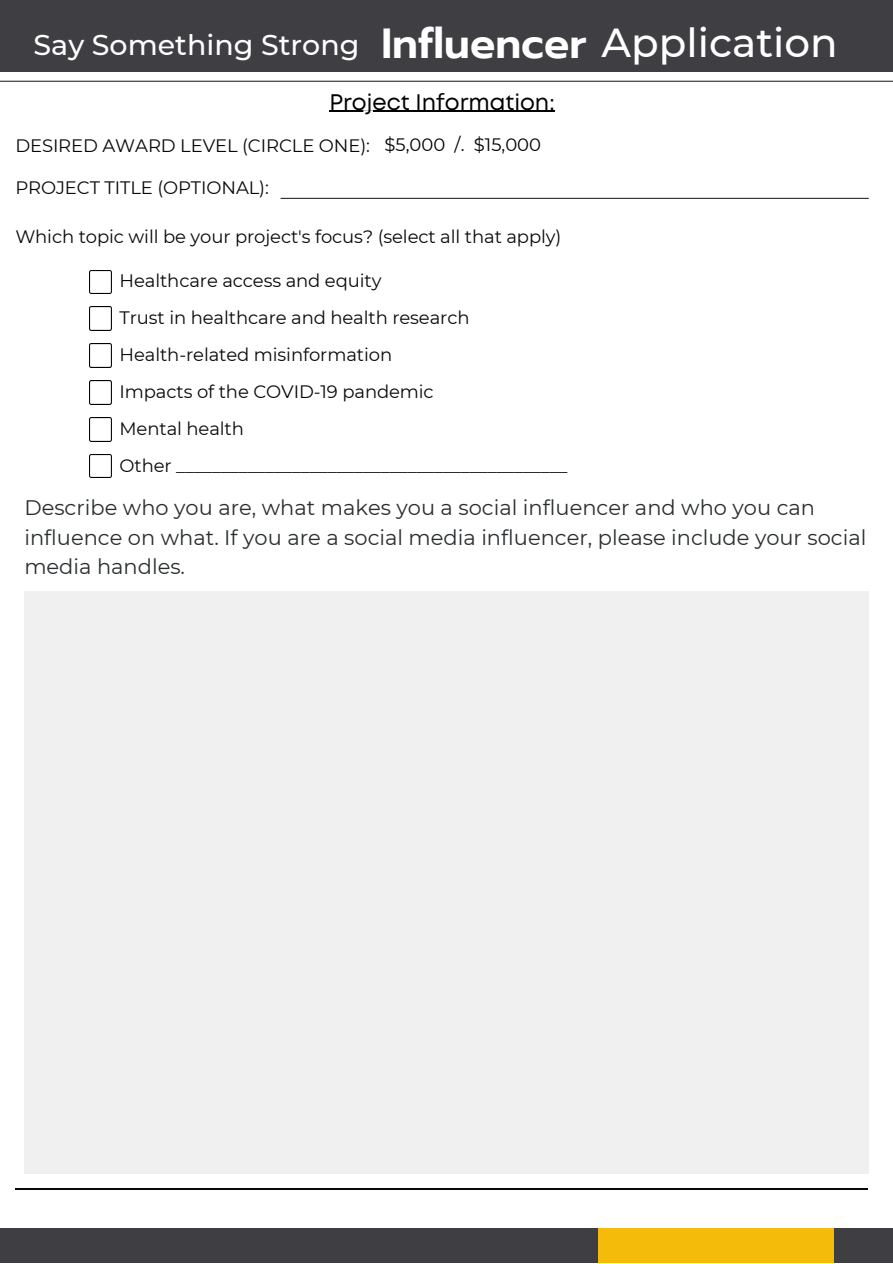
<style>
.page{position:relative;width:893px;height:1264px;background:#fff}
.page>*{position:absolute;margin:0;border:0;box-sizing:border-box;transform-origin:0 0}
.t1{font:500 28.5px "Montserrat";color:#fff}
.t2{font:22.5px "Mont";color:#000}
.t3{font:21px/29.2px "Montserrat";color:#2a2e30}
.t4{font:18px/36.8px "Montserrat";letter-spacing:-.005em;color:#0b0907}
.s1{font-family:"Prompt";font-weight:600;font-size:42px}
.s2{font-size:40.5px}
.s3{color:#000}
</style>
<div class="page">
<div style="left:0;top:1228px;width:892px;height:34px;background:#3f3e43"></div>
<div style="left:598px;top:1228px;width:235px;height:34px;background:#f5bb0b"></div>
<div style="left:0;top:0;width:892px;height:71px;background:#3f3e43"></div>
<hr style="left:0;top:81px;width:892px;height:1px;background:#2a2e30">
<hr style="left:15px;top:1187px;width:853px;height:2px;background:#0b0907">
<hr style="left:280px;top:198px;width:588px;height:1px;background:#2a2e30">
<img style="left:89px;top:270px;width:23px;height:24px">
<img style="left:89px;top:307px;width:23px;height:23px">
<img style="left:89px;top:344px;width:23px;height:23px">
<img style="left:89px;top:380px;width:23px;height:24px">
<img style="left:89px;top:417px;width:23px;height:24px">
<img style="left:89px;top:454px;width:23px;height:24px">
<div style="left:24px;top:591px;width:844px;height:582px;background:#f1f0f0"></div>
<hr style="left:329px;top:111px;width:225px;height:1px;background:#000">
<h1 class="t1" style="left:34px;top:27px;width:805px">Say Something Strong <span class="s1">Influencer</span> <span class="s2">Application</span></h1>
<p class="t2" style="left:329px;top:93px;width:227px">Project Information:</p>
<p class="t4" style="left:15px;top:127px;width:527px">DESIRED AWARD LEVEL (CIRCLE ONE): <span class="s3">$5,000 /. $15,000</span></p>
<p class="t4" style="left:15px;top:169px;width:255px">PROJECT TITLE (OPTIONAL):</p>
<p class="t4" style="left:15px;top:219px;width:547px">Which topic will be your project's focus? (select all that apply)</p>
<p class="t4" style="left:120px;top:263px;width:449px">Healthcare access and equity<br>Trust in healthcare and health research Health-related misinformation<br>Impacts of the COVID-19 pandemic<br>Mental health<br>Other ____________________________________________</p>
<p class="t3" style="left:24px;top:493px;width:843px">Describe who you are, what makes you a social influencer and who you can influence on what. If you are a social media influencer, please include your social media handles.</p>
</div>
